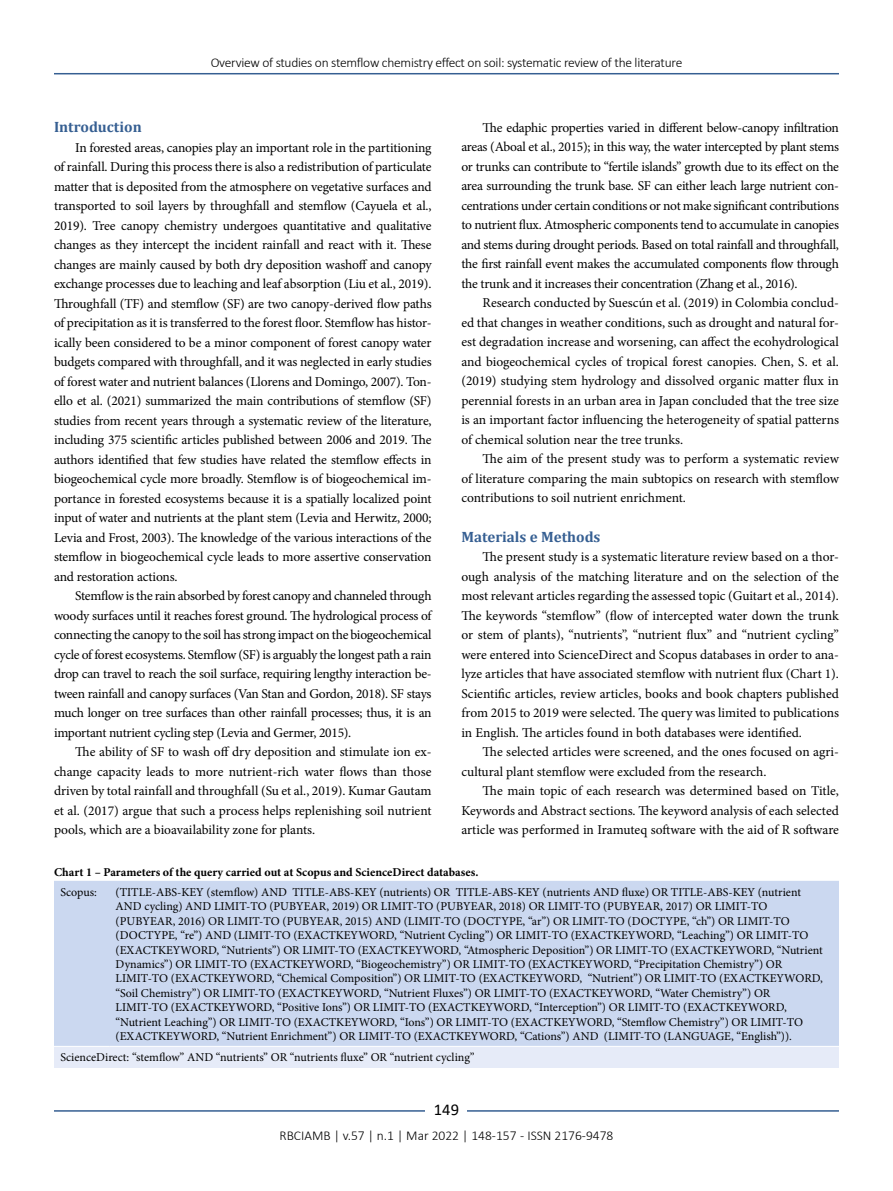
<style>
.page{position:relative;width:893px;height:1191px;background:#fff}
.page>*{position:absolute;margin:0;border:0;box-sizing:border-box;transform-origin:0 0}
.t1{font:16.5px "Calibri";color:#000}
.t2{font:700 15px "Cambria";color:#365f92}
.t3{font:13.5px/19.5px "Minion Pro";letter-spacing:-.005em;color:#000;text-align:justify}
.t4{font:300 13.5px "Calibri";letter-spacing:-.02em;color:#000}
.t5{font:300 13.5px "Calibri";color:#000}
.t6{font:12px/14.4px "Minion Pro";color:#000}
.t7{font:700 12px "Minion Pro";color:#000}
</style>
<div class="page">
<hr style="left:54px;top:73px;width:785px;height:1px;background:#365f92">
<hr style="left:54px;top:1110px;width:785px;height:1px;background:#365f92">
<div style="left:426px;top:1096px;width:41px;height:26px;background:#fff"></div>
<div style="left:54px;top:881px;width:785px;height:165px;background:#cbd8f0"></div>
<div style="left:54px;top:1046px;width:785px;height:21px;background:#e6ebf8"></div>
<hr style="left:54px;top:1046px;width:55px;height:1px;background:#fff">
<hr style="left:109px;top:1046px;width:730px;height:1px;background:#fff">
<p class="t4" style="left:211px;top:54px;width:473px">Overview of studies on stemflow chemistry effect on soil: systematic review of the literature</p>
<p class="t2" style="left:54px;top:116px;width:89px">Introduction</p>
<p class="t3" style="left:54px;top:138px;width:379px;text-indent:21px">In forested areas, canopies play an important role in the partitioning of rainfall. During this process there is also a redistribution of particulate matter that is deposited from the atmosphere on vegetative surfaces and transported to soil layers by throughfall and stemflow (Cayuela et al., 2019). Tree canopy chemistry undergoes quantitative and qualitative changes as they intercept the incident rainfall and react with it. These changes are mainly caused by both dry deposition washoff and canopy exchange processes due to leaching and leaf absorption (Liu et al., 2019).<br>Throughfall (TF) and stemflow (SF) are two canopy-derived flow paths of precipitation as it is transferred to the forest floor. Stemflow has histor&shy;ically been considered to be a minor component of forest canopy water budgets compared with throughfall, and it was neglected in early studies of forest water and nutrient balances (Llorens and Domingo, 2007). Ton&shy;ello et al. (2021) summarized the main contributions of stemflow (SF) studies from recent years through a systematic review of the literature, including 375 scientific articles published between 2006 and 2019. The authors identified that few studies have related the stemflow effects in biogeochemical cycle more broadly. Stemflow is of biogeochemical im&shy;portance in forested ecosystems because it is a spatially localized point input of water and nutrients at the plant stem (Levia and Herwitz, 2000; Levia and Frost, 2003). The knowledge of the various interactions of the stemflow in biogeochemical cycle leads to more assertive conservation and restoration actions.</p>
<p class="t3" style="left:54px;top:586px;width:379px;text-indent:21px">Stemflow is the rain absorbed by forest canopy and channeled through woody surfaces until it reaches forest ground. The hydrological process of connecting the canopy to the soil has strong impact on the biogeochemical cycle of forest ecosystems. Stemflow (SF) is arguably the longest path a rain drop can travel to reach the soil surface, requiring lengthy interaction be&shy;tween rainfall and canopy surfaces (Van Stan and Gordon, 2018). SF stays much longer on tree surfaces than other rainfall processes; thus, it is an important nutrient cycling step (Levia and Germer, 2015).</p>
<p class="t3" style="left:54px;top:742px;width:379px;text-indent:21px">The ability of SF to wash off dry deposition and stimulate ion ex&shy;change capacity leads to more nutrient-rich water flows than those driven by total rainfall and throughfall (Su et al., 2019). Kumar Gautam et al. (2017) argue that such a process helps replenishing soil nutrient pools, which are a bioavailability zone for plants.</p>
<p class="t3" style="left:461px;top:118px;width:379px;text-indent:21px">The edaphic properties varied in different below-canopy infiltration areas (Aboal et al., 2015); in this way, the water intercepted by plant stems or trunks can contribute to “fertile islands” growth due to its effect on the area surrounding the trunk base. SF can either leach large nutrient con&shy;centrations under certain conditions or not make significant contributions to nutrient flux. Atmospheric components tend to accumulate in canopies and stems during drought periods. Based on total rainfall and throughfall, the first rainfall event makes the accumulated components flow through the trunk and it increases their concentration (Zhang et al., 2016).</p>
<p class="t3" style="left:461px;top:293px;width:379px;text-indent:21px">Research conducted by Suescún et al. (2019) in Colombia conclud&shy;ed that changes in weather conditions, such as drought and natural for&shy;est degradation increase and worsening, can affect the ecohydrological and biogeochemical cycles of tropical forest canopies. Chen, S. et al. (2019) studying stem hydrology and dissolved organic matter flux in perennial forests in an urban area in Japan concluded that the tree size is an important factor influencing the heterogeneity of spatial patterns of chemical solution near the tree trunks.</p>
<p class="t3" style="left:461px;top:449px;width:379px;text-indent:21px">The aim of the present study was to perform a systematic review of literature comparing the main subtopics on research with stemflow contributions to soil nutrient enrichment.</p>
<p class="t2" style="left:461px;top:526px;width:141px">Materials e Methods</p>
<p class="t3" style="left:461px;top:547px;width:379px;text-indent:21px">The present study is a systematic literature review based on a thor&shy;ough analysis of the matching literature and on the selection of the most relevant articles regarding the assessed topic (Guitart et al., 2014).<br>The keywords “stemflow” (flow of intercepted water down the trunk or stem of plants), “nutrients”, “nutrient flux” and “nutrient cycling” were entered into ScienceDirect and Scopus databases in order to ana&shy;lyze articles that have associated stemflow with nutrient flux (Chart 1).<br>Scientific articles, review articles, books and book chapters published from 2015 to 2019 were selected. The query was limited to publications in English. The articles found in both databases were identified.</p>
<p class="t3" style="left:461px;top:742px;width:379px;text-indent:21px">The selected articles were screened, and the ones focused on agri&shy;cultural plant stemflow were excluded from the research.</p>
<p class="t3" style="left:461px;top:781px;width:379px;text-indent:21px">The main topic of each research was determined based on Title, Keywords and Abstract sections. The keyword analysis of each selected article was performed in Iramuteq software with the aid of R software</p>
<p class="t7" style="left:54px;top:863px;width:426px">Chart 1 – Parameters of the query carried out at Scopus and ScienceDirect databases.</p>
<p class="t6" style="left:60px;top:885px;width:38px">Scopus:</p>
<p class="t6" style="left:116px;top:885px;width:709px">(TITLE-ABS-KEY (stemflow) AND TITLE-ABS-KEY (nutrients) OR TITLE-ABS-KEY (nutrients AND fluxe) OR TITLE-ABS-KEY (nutrient AND cycling) AND LIMIT-TO (PUBYEAR, 2019) OR LIMIT-TO (PUBYEAR, 2018) OR LIMIT-TO (PUBYEAR, 2017) OR LIMIT-TO (PUBYEAR, 2016) OR LIMIT-TO (PUBYEAR, 2015) AND (LIMIT-TO (DOCTYPE, “ar”) OR LIMIT-TO (DOCTYPE, “ch”) OR LIMIT-TO (DOCTYPE, “re”) AND (LIMIT-TO (EXACTKEYWORD, “Nutrient Cycling”) OR LIMIT-TO (EXACTKEYWORD, “Leaching”) OR LIMIT-TO (EXACTKEYWORD, “Nutrients”) OR LIMIT-TO (EXACTKEYWORD, “Atmospheric Deposition”) OR LIMIT-TO (EXACTKEYWORD, “Nutrient Dynamics”) OR LIMIT-TO (EXACTKEYWORD, “Biogeochemistry”) OR LIMIT-TO (EXACTKEYWORD, “Precipitation Chemistry”) OR LIMIT-TO (EXACTKEYWORD, “Chemical Composition”) OR LIMIT-TO (EXACTKEYWORD, “Nutrient”) OR LIMIT-TO (EXACTKEYWORD, “Soil Chemistry”) OR LIMIT-TO (EXACTKEYWORD, “Nutrient Fluxes”) OR LIMIT-TO (EXACTKEYWORD, “Water Chemistry”) OR LIMIT-TO (EXACTKEYWORD, “Positive Ions”) OR LIMIT-TO (EXACTKEYWORD, “Interception”) OR LIMIT-TO (EXACTKEYWORD, “Nutrient Leaching”) OR LIMIT-TO (EXACTKEYWORD, “Ions”) OR LIMIT-TO (EXACTKEYWORD, “Stemflow Chemistry”) OR LIMIT-TO (EXACTKEYWORD, “Nutrient Enrichment”) OR LIMIT-TO (EXACTKEYWORD, “Cations”) AND (LIMIT-TO (LANGUAGE, “English”)).</p>
<p class="t6" style="left:60px;top:1050px;width:416px">ScienceDirect: “stemflow” AND “nutrients” OR “nutrients fluxe” OR “nutrient cycling”</p>
<p class="t1" style="left:434px;top:1098px;width:27px">149</p>
<p class="t5" style="left:280px;top:1126px;width:335px">RBCIAMB | v.57 | n.1 | Mar 2022 | 148-157 - ISSN 2176-9478</p>
</div>
